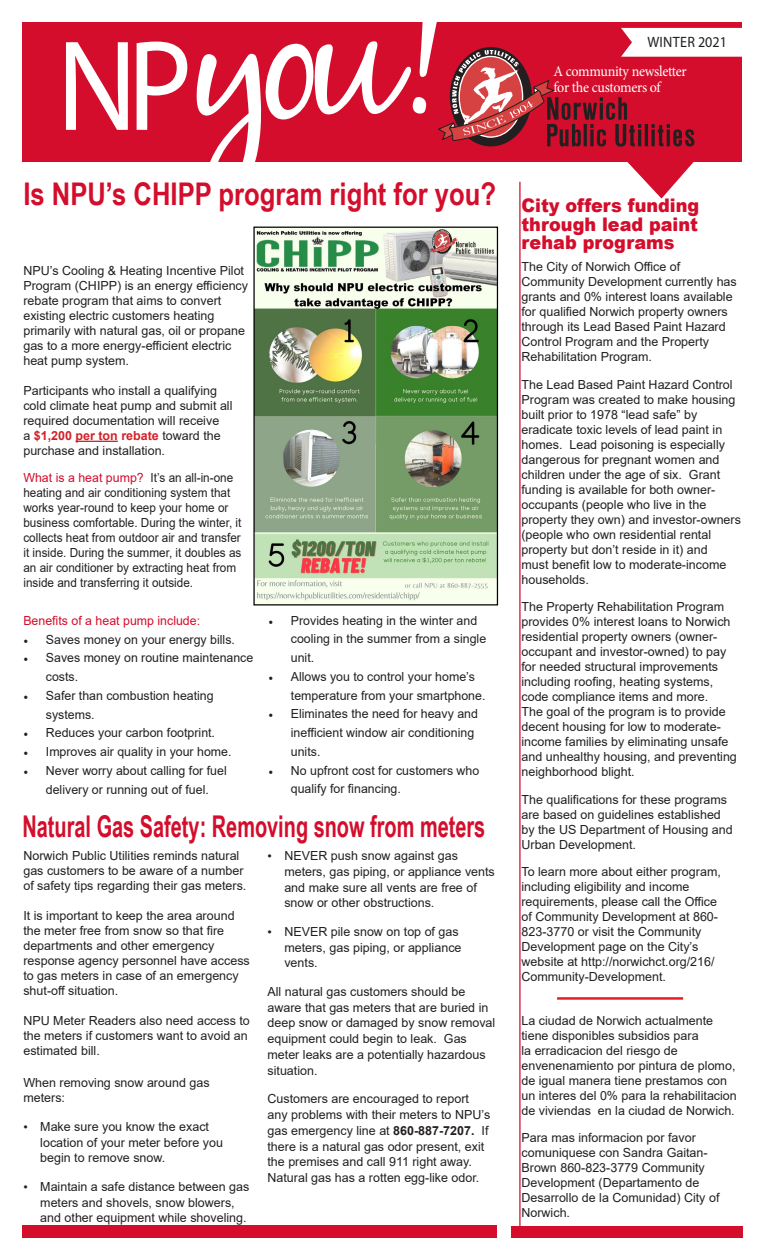
<style>
.page{position:relative;width:765px;height:1260px;background:#fff}
.page>*{position:absolute;margin:0;border:0;box-sizing:border-box;transform-origin:0 0}
.t1{font:130px "Myriad Pro";color:#fff;scale:.94 1}
.t2{font:700 31.25px "Arial Narrow";color:#d30d2b}
.t3{font:700 30px "Arial Narrow";color:#d30d2b;scale:.81 1}
.t4{font:900 18.75px/18.8px "Arial";color:#d30d2b;text-align:justify;scale:.94 1}
.t5{font:15px "Minion Pro";letter-spacing:-.025em;color:#fff;scale:.94 1}
.t6{font:15px "Myriad Pro";letter-spacing:.02em;color:#231f20;scale:.94 1}
.t7{font:12.5px/15px "Arial";color:#231f20}
.t8{font:12.5px/15px "Arial";color:#231f20;scale:.94 1}
.t9{font:12.5px "Arial";color:#d30d2b}
.s1{font-weight:700;color:#d1232a}
.s2{color:#d30d2b}
.s3{font-family:"Minion Pro"}
.s4{font-family:"Times New Roman"}
.s5{font-weight:700}
</style>
<div class="page">
<div style="left:22px;top:22px;width:720px;height:140px;background:#d30d2b"></div>
<div style="left:22px;top:1226px;width:476px;height:12px;background:#d30d2b"></div>
<div style="left:511px;top:1226px;width:231px;height:12px;background:#d30d2b"></div>
<svg style="left:196px;top:22px;width:546px;height:177px"></svg>
<hr style="left:519px;top:182px;width:2px;height:1055px;background:#d30d2b">
<hr style="left:76px;top:441px;width:42px;height:1px;background:#d1232a">
<img style="left:255px;top:229px;width:241px;height:375px">
<div style="left:253px;top:227px;width:245px;height:379px;border:1px solid #000"></div>
<hr style="left:557px;top:997px;width:126px;height:3px;background:#e81e24">
<p class="t1" style="left:57px;top:6px;width:146px">NP</p>
<p class="t2" style="left:23px;top:171px;width:474px">Is NPU’s CHIPP program right for you?</p>
<p class="t7" style="left:23px;top:263px;width:226px">NPU’s Cooling &amp; Heating Incentive Pilot Program (CHIPP) is an energy efficiency rebate program that aims to convert existing electric customers heating primarily with natural gas, oil or propane gas to a more energy-efficient electric heat pump system.</p>
<p class="t7" style="left:23px;top:383px;width:211px">Participants who install a qualifying cold climate heat pump and submit all required documentation will receive<br>a <span class="s1">$1,200 per ton rebate</span> toward the purchase and installation.</p>
<p class="t8" style="left:23px;top:471px;width:234px"><span class="s2">What is a heat pump?</span> It’s an all-in-one heating and air conditioning system that works year-round to keep your home or business comfortable. During the winter, it collects heat from outdoor air and transfer it inside. During the summer, it doubles as an air conditioner by extracting heat from inside and transferring it outside.</p>
<p class="t9" style="left:23px;top:612px;width:178px">Benefits of a heat pump include:</p>
<p class="t7" style="left:23px;top:632px;width:213px"><span class="s3">•</span> Saves money on your energy bills.</p>
<p class="t7" style="left:46px;top:649px;width:209px;line-height:18.8px;text-indent:-23px"><span class="s3">•</span> Saves money on routine maintenance costs.</p>
<p class="t7" style="left:46px;top:686px;width:169px;line-height:18.8px;text-indent:-23px"><span class="s3">•</span> Safer than combustion heating systems.</p>
<p class="t7" style="left:23px;top:726px;width:193px"><span class="s3">•</span> Reduces your carbon footprint.</p>
<p class="t7" style="left:23px;top:744px;width:210px"><span class="s3">•</span> Improves air quality in your home.</p>
<p class="t7" style="left:23px;top:761px;width:205px;line-height:18.8px;text-align:center"><span class="s3">•</span> Never worry about calling for fuel delivery or running out of fuel.</p>
<p class="t7" style="left:291px;top:611px;width:197px;line-height:18.8px;text-indent:-22px"><span class="s3">•</span> Provides heating in the winter and cooling in the summer from a single unit.</p>
<p class="t7" style="left:291px;top:667px;width:196px;line-height:18.8px;text-indent:-22px"><span class="s3">•</span> Allows you to control your home’s temperature from your smartphone.</p>
<p class="t7" style="left:291px;top:705px;width:189px;line-height:18.8px;text-indent:-22px"><span class="s3">•</span> Eliminates the need for heavy and inefficient window air conditioning units.</p>
<p class="t7" style="left:291px;top:761px;width:190px;line-height:18.8px;text-indent:-22px"><span class="s3">•</span> No upfront cost for customers who qualify for financing.</p>
<p class="t3" style="left:22px;top:804px;width:573px">Natural Gas Safety: Removing snow from meters</p>
<p class="t7" style="left:23px;top:848px;width:225px">Norwich Public Utilities reminds natural gas customers to be aware of a number of safety tips regarding their gas meters.</p>
<p class="t7" style="left:23px;top:908px;width:228px">It is important to keep the area around the meter free from snow so that fire departments and other emergency response agency personnel have access to gas meters in case of an emergency shut-off situation.</p>
<p class="t7" style="left:23px;top:1013px;width:228px">NPU Meter Readers also need access to the meters if customers want to avoid an estimated bill.</p>
<p class="t7" style="left:23px;top:1074px;width:188px;line-height:15.9px">When removing snow around gas meters:</p>
<p class="t7" style="left:40px;top:1118px;width:184px;line-height:15.8px;text-indent:-17px"><span class="s4">•</span> Make sure you know the exact location of your meter before you begin to remove snow.</p>
<p class="t7" style="left:40px;top:1178px;width:211px;line-height:15.8px;text-indent:-17px"><span class="s4">•</span> Maintain a safe distance between gas meters and shovels, snow blowers, and other equipment while shoveling.</p>
<p class="t7" style="left:284px;top:848px;width:212px;line-height:15.8px;text-indent:-17px"><span class="s4">•</span> NEVER push snow against gas meters, gas piping, or appliance vents and make sure all vents are free of snow or other obstructions.</p>
<p class="t7" style="left:284px;top:923px;width:179px;line-height:15.8px;text-indent:-17px"><span class="s4">•</span> NEVER pile snow on top of gas meters, gas piping, or appliance vents.</p>
<p class="t7" style="left:268px;top:983px;width:229px;line-height:15.8px">All natural gas customers should be aware that gas meters that are buried in deep snow or damaged by snow removal equipment could begin to leak. Gas meter leaks are a potentially hazardous situation.</p>
<p class="t7" style="left:268px;top:1091px;width:224px;line-height:15.9px">Customers are encouraged to report any problems with their meters to NPU’s gas emergency line at <span class="s5">860-887-7207.</span> If there is a natural gas odor present, exit the premises and call 911 right away.<br>Natural gas has a rotten egg-like odor.</p>
<p class="t6" style="left:647px;top:33px;width:86px">WINTER 2021</p>
<p class="t5" style="left:553px;top:61px;width:143px">A community newsletter</p>
<p class="t5" style="left:553px;top:77px;width:116px">for the customers of</p>
<p class="t4" style="left:522px;top:195px;width:191px">City offers funding through lead paint rehab programs</p>
<p class="t7" style="left:522px;top:259px;width:217px">The City of Norwich Office of Community Development currently has grants and 0% interest loans available for qualified Norwich property owners through its Lead Based Paint Hazard Control Program and the Property Rehabilitation Program.</p>
<p class="t7" style="left:522px;top:377px;width:221px">The Lead Based Paint Hazard Control Program was created to make housing built prior to 1978 “lead safe” by eradicate toxic levels of lead paint in homes. Lead poisoning is especially dangerous for pregnant women and children under the age of six. Grant funding is available for both owner&shy;occupants (people who live in the property they own) and investor-owners (people who own residential rental property but don’t reside in it) and<br>must benefit low to moderate-income households.</p>
<p class="t7" style="left:522px;top:599px;width:217px">The Property Rehabilitation Program provides 0% interest loans to Norwich residential property owners (owner&shy;occupant and investor-owned) to pay for needed structural improvements including roofing, heating systems, code compliance items and more.<br>The goal of the program is to provide decent housing for low to moderate&shy;income families by eliminating unsafe and unhealthy housing, and preventing neighborhood blight.</p>
<p class="t7" style="left:522px;top:792px;width:213px">The qualifications for these programs are based on guidelines established by the US Department of Housing and<br>Urban Development.</p>
<p class="t7" style="left:522px;top:864px;width:201px">To learn more about either program, including eligibility and income requirements, please call the Office of Community Development at 860- 823-3770 or visit the Community Development page on the City’s website at http://norwichct.org/216/ Community-Development.</p>
<p class="t7" style="left:522px;top:1013px;width:217px">La ciudad de Norwich actualmente tiene disponibles subsidios para<br>la erradicacion del riesgo de envenenamiento por pintura de plomo, de igual manera tiene prestamos con un interes del 0% para la rehabilitacion de viviendas en la ciudad de Norwich.</p>
<p class="t7" style="left:522px;top:1130px;width:199px">Para mas informacion por favor comuniquese con Sandra Gaitan-<br>Brown 860-823-3779 Community<br>Development (Departamento de<br>Desarrollo de la Comunidad) City of<br>Norwich.</p>
</div>
